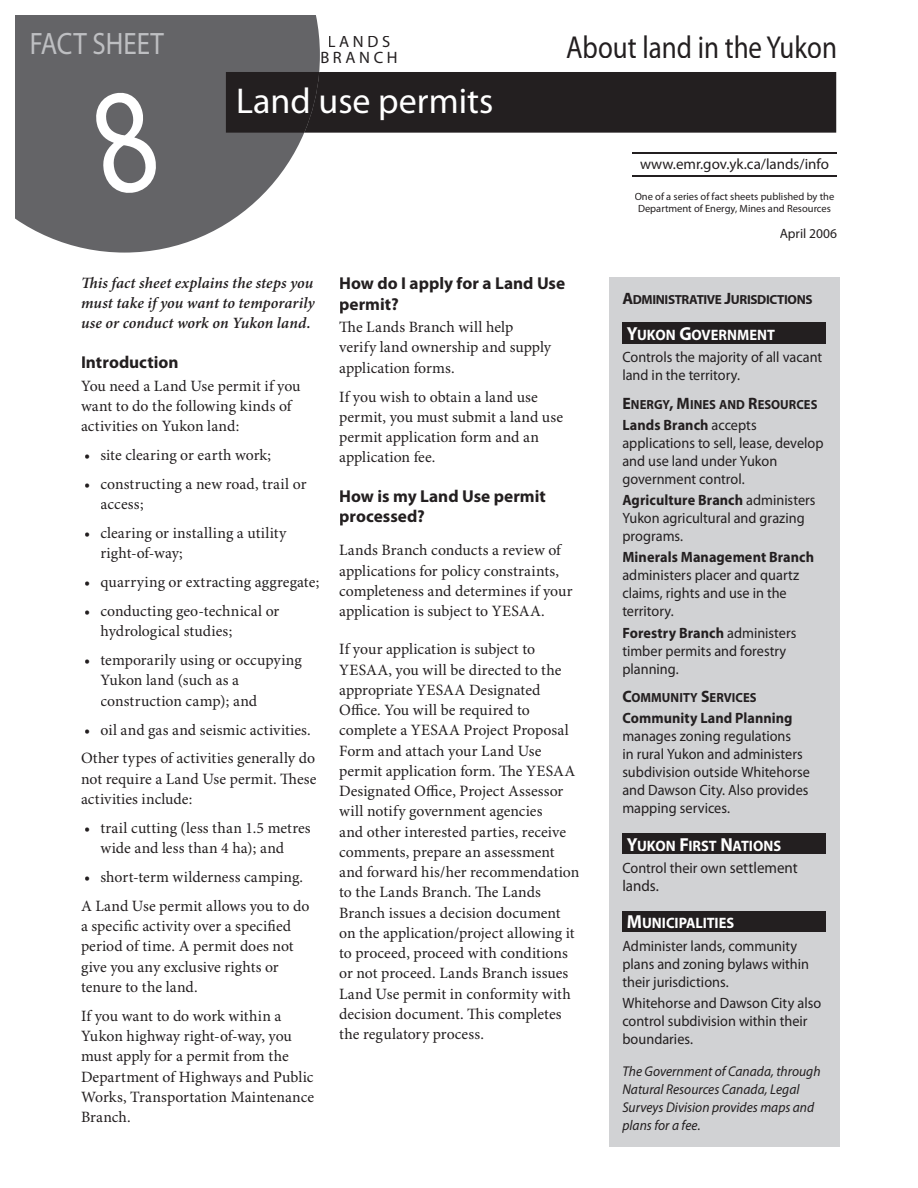
<style>
.page{position:relative;width:918px;height:1188px;background:#fff}
.page>*{position:absolute;margin:0;border:0;box-sizing:border-box;transform-origin:0 0}
.t1{font:36px "Myriad Pro";color:#fff}
.t2{font:31.8px "Myriad Pro";color:#231f20;scale:.85 1}
.t3{font:31.05px "Myriad Pro";color:#bebfc2;scale:.87 1}
.t4{font:700 17.25px/20.2px "Myriad Pro";color:#231f20}
.t5{font:16.5px/15.8px "Myriad Pro";letter-spacing:.22em;color:#231f20;text-align:center}
.t6{font:15.75px/20.2px "Minion Pro";letter-spacing:.005em;color:#231f20}
.t7{font:italic 600 15.75px/20.2px "Minion Pro";letter-spacing:.005em;color:#231f20;text-align:justify}
.t8{font:15.75px "Myriad Pro";color:#231f20;scale:.95 1}
.t9{font:700 15.15px "Myriad Pro";color:#fff;scale:.95 1}
.t10{font:15px/18px "Myriad Pro";color:#231f20;scale:.95 1}
.t11{font:700 15px "Myriad Pro";letter-spacing:.005em;color:#231f20;scale:.95 1}
.t12{font:15px "Myriad Pro";color:#231f20}
.t13{font:italic 14.1px/18px "Myriad Pro";color:#231f20;scale:.95 1}
.t14{font:13.5px "Myriad Pro";color:#231f20}
.t15{font:700 13.2px "Myriad Pro";letter-spacing:-.005em;color:#231f20;scale:.95 1}
.t16{font:700 13.2px "Myriad Pro";letter-spacing:-.025em;color:#231f20}
.t17{font:10.5px/12.6px "Myriad Pro";color:#231f20;text-align:center}
.s1{font-size:16.5px}
.s2{font-size:18.9px}
.s3{font-weight:700}
.s4{font-size:15.75px}
</style>
<div class="page">
<svg style="left:16px;top:16px;width:304px;height:237px;fill:#646467"></svg>
<div style="left:609px;top:278px;width:230px;height:869px;background:#d1d2d4"></div>
<div style="left:622px;top:323px;width:204px;height:21px;background:#231f20"></div>
<div style="left:622px;top:833px;width:204px;height:21px;background:#231f20"></div>
<div style="left:622px;top:911px;width:204px;height:21px;background:#231f20"></div>
<hr style="left:632px;top:153px;width:205px;height:1px;background:#231f20">
<hr style="left:632px;top:175px;width:205px;height:2px;background:#231f20">
<div style="left:226px;top:72px;width:610px;height:61px;background:#231f20"></div>
<div style="left:88px;top:87px;width:73px;height:110px;background:#646467"></div>
<h3 class="t3" style="left:30px;top:27px;width:156px">FACT SHEET</h3>
<h2 class="t2" style="left:566px;top:30px;width:320px">About land in the Yukon</h2>
<p class="t5" style="left:320px;top:34px;width:79px">LANDS<br>BRANCH</p>
<h1 class="t1" style="left:236px;top:81px;width:259px">Land use permits</h1>
<p class="t7" style="left:81px;top:273px;width:235px">This fact sheet explains the steps you must take if you want to temporarily use or conduct work on Yukon land.</p>
<p class="t4" style="left:81px;top:352px;width:99px">Introduction</p>
<p class="t6" style="left:81px;top:376px;width:221px">You need a Land Use permit if you want to do the following kinds of activities on Yukon land:</p>
<p class="t6" style="left:84px;top:445px;width:189px">• site clearing or earth work;</p>
<p class="t6" style="left:100px;top:474px;width:208px;text-indent:-16px">• constructing a new road, trail or access;</p>
<p class="t6" style="left:100px;top:523px;width:187px;text-indent:-16px">• clearing or installing a utility right-of-way;</p>
<p class="t6" style="left:84px;top:573px;width:237px">• quarrying or extracting aggregate;</p>
<p class="t6" style="left:100px;top:602px;width:180px;text-indent:-16px">• conducting geo-technical or hydrological studies;</p>
<p class="t6" style="left:100px;top:651px;width:203px;text-indent:-16px">• temporarily using or occupying<br>Yukon land (such as a construction camp); and</p>
<p class="t6" style="left:81px;top:716px;width:236px;line-height:29px">• oil and gas and seismic activities.<br>Other types of activities generally do</p>
<p class="t6" style="left:81px;top:769px;width:237px">not require a Land Use permit. These activities include:</p>
<p class="t6" style="left:100px;top:818px;width:212px;text-indent:-16px">• trail cutting (less than 1.5 metres wide and less than 4 ha); and</p>
<p class="t6" style="left:81px;top:863px;width:230px;line-height:29px">• short-term wilderness camping.<br>A Land Use permit allows you to do</p>
<p class="t6" style="left:81px;top:917px;width:214px">a specific activity over a specified period of time. A permit does not give you any exclusive rights or tenure to the land.</p>
<p class="t6" style="left:81px;top:1006px;width:235px">If you want to do work within a<br>Yukon highway right-of-way, you must apply for a permit from the<br>Department of Highways and Public<br>Works, Transportation Maintenance<br>Branch.</p>
<p class="t4" style="left:339px;top:274px;width:228px">How do I apply for a Land Use permit?</p>
<p class="t6" style="left:339px;top:318px;width:214px">The Lands Branch will help verify land ownership and supply application forms.</p>
<p class="t6" style="left:339px;top:387px;width:225px">If you wish to obtain a land use permit, you must submit a land use permit application form and an application fee.</p>
<p class="t4" style="left:339px;top:486px;width:208px">How is my Land Use permit processed?</p>
<p class="t6" style="left:339px;top:541px;width:235px">Lands Branch conducts a review of applications for policy constraints, completeness and determines if your application is subject to YESAA.</p>
<p class="t6" style="left:339px;top:640px;width:242px">If your application is subject to YESAA, you will be directed to the appropriate YESAA Designated Office. You will be required to complete a YESAA Project Proposal Form and attach your Land Use permit application form. The YESAA Designated Office, Project Assessor will notify government agencies<br>and other interested parties, receive comments, prepare an assessment and forward his/her recommendation to the Lands Branch. The Lands Branch issues a decision document on the application/project allowing it to proceed, proceed with conditions or not proceed. Lands Branch issues Land Use permit in conformity with decision document. This completes the regulatory process.</p>
<p class="t12" style="left:640px;top:156px;width:190px">www.emr.gov.yk.ca/lands/info</p>
<p class="t17" style="left:635px;top:190px;width:201px">One of a series of fact sheets published by the<br>Department of Energy, Mines and Resources</p>
<p class="t14" style="left:780px;top:226px;width:59px">April 2006</p>
<p class="t16" style="left:622px;top:292px;width:192px"><span class="s1">A</span>DMINISTRATIVE <span class="s1">J</span>URISDICTIONS</p>
<p class="t9" style="left:627px;top:326px;width:157px"><span class="s2">Y</span>UKON <span class="s2">G</span>OVERNMENT</p>
<p class="t10" style="left:622px;top:349px;width:212px">Controls the majority of all vacant land in the territory.</p>
<p class="t15" style="left:622px;top:397px;width:207px"><span class="s1">E</span>NERGY<span class="s1">, M</span>INES AND <span class="s1">R</span>ESOURCES</p>
<p class="t10" style="left:622px;top:416px;width:213px"><span class="s3">Lands Branch</span> accepts applications to sell, lease, develop and use land under Yukon government control.</p>
<p class="t10" style="left:622px;top:491px;width:205px"><span class="s3">Agriculture Branch</span> administers<br>Yukon agricultural and grazing programs.</p>
<p class="t11" style="left:622px;top:549px;width:203px">Minerals Management Branch</p>
<p class="t10" style="left:622px;top:567px;width:188px">administers placer and quartz claims, rights and use in the territory.</p>
<p class="t10" style="left:622px;top:624px;width:185px"><span class="s3">Forestry Branch</span> administers timber permits and forestry planning.</p>
<p class="t15" style="left:622px;top:690px;width:143px"><span class="s1">C</span>OMMUNITY <span class="s1">S</span>ERVICES</p>
<p class="t11" style="left:622px;top:710px;width:181px">Community Land Planning</p>
<p class="t10" style="left:622px;top:728px;width:199px">manages zoning regulations<br>in rural Yukon and administers subdivision outside Whitehorse and Dawson City. Also provides mapping services.</p>
<p class="t9" style="left:627px;top:837px;width:164px"><span class="s2">Y</span>UKON <span class="s2">F</span>IRST <span class="s2">N</span>ATIONS</p>
<p class="t10" style="left:622px;top:859px;width:186px">Control their own <span class="s4">settlement</span></p>
<p class="t8" style="left:622px;top:877px;width:40px">lands.</p>
<p class="t9" style="left:627px;top:915px;width:114px"><span class="s2">M</span>UNICIPALITIES</p>
<p class="t10" style="left:622px;top:937px;width:198px">Administer lands, community plans and zoning bylaws within their jurisdictions.</p>
<p class="t10" style="left:622px;top:994px;width:211px">Whitehorse and Dawson City also control subdivision within their boundaries.</p>
<p class="t13" style="left:622px;top:1063px;width:210px">The Government of Canada, through<br>Natural Resources Canada, Legal<br>Surveys Division provides maps and plans for a fee.</p>
</div>
